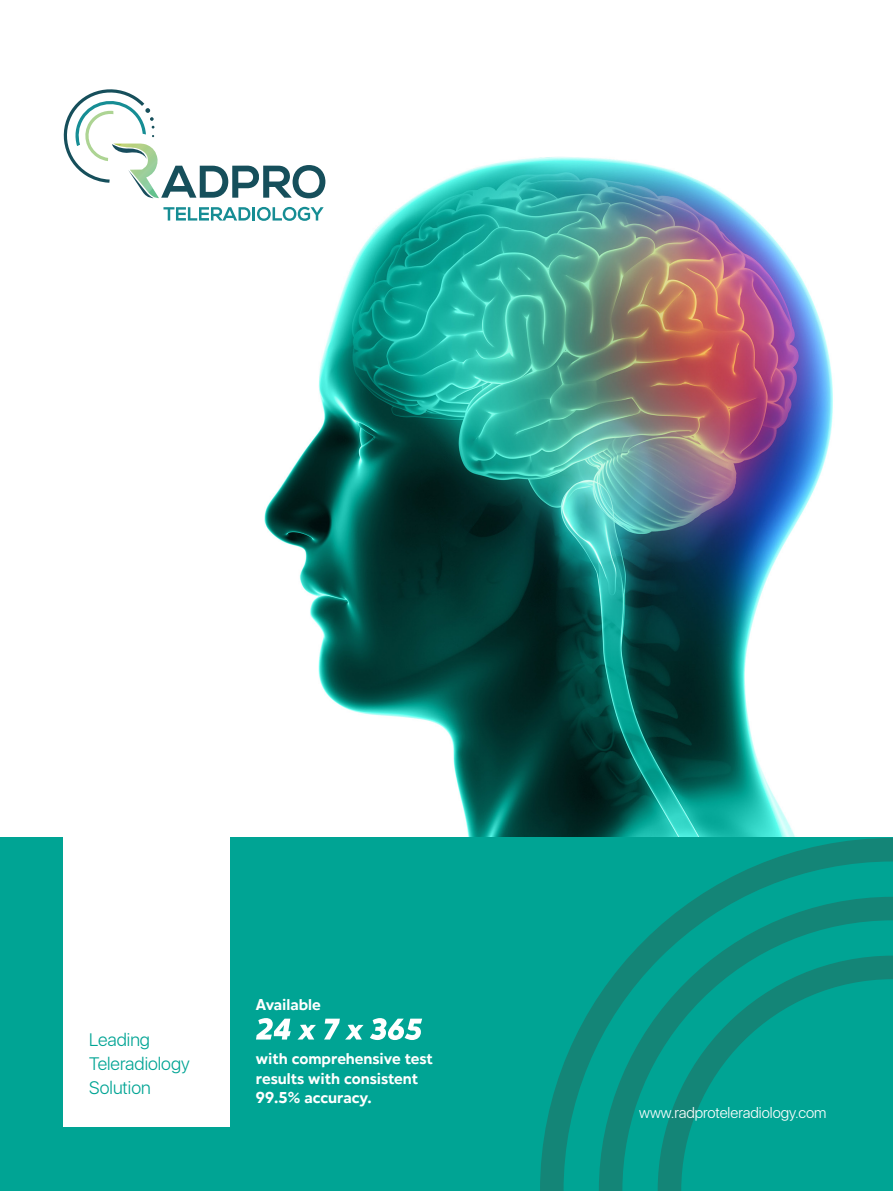
<style>
.page{position:relative;width:893px;height:1191px;background:#fff}
.page>*{position:absolute;margin:0;border:0;box-sizing:border-box;transform-origin:0 0}
.Paragraph_Large{font:300 18px/24px "SFUI Display";color:#00a494}
.t1{font:700 16.5px/19.8px "Hartwell";letter-spacing:-.005em;color:#fff}
.t2{font:300 15px "SFUI Display";color:#fff}
</style>
<div class="page">
<img style="left:0;top:156px;width:893px;height:682px">
<div style="left:0;top:838px;width:893px;height:353px;background:#00a494"></div>
<svg style="left:540px;top:838px;width:353px;height:353px"></svg>
<div style="left:64px;top:678px;width:166px;height:449px;background:#fff"></div>
<svg style="left:256px;top:1018px;width:35px;height:21px"></svg>
<svg style="left:298px;top:1024px;width:18px;height:15px"></svg>
<svg style="left:324px;top:1018px;width:40px;height:21px"></svg>
<svg style="left:370px;top:1018px;width:52px;height:22px"></svg>
<svg style="left:163px;top:207px;width:161px;height:14px"></svg>
<svg style="left:57px;top:89px;width:268px;height:110px"></svg>
<p class="Paragraph_Large" style="left:89px;top:1028px;width:102px">Leading<br>Teleradiology<br>Solution</p>
<h5 class="t1" style="left:256px;top:996px;width:66px">Available</h5>
<h5 class="t1" style="left:256px;top:1050px;width:178px">with comprehensive test results with consistent<br>99.5% accuracy.</h5>
<h5 class="t2" style="left:639px;top:1102px;width:189px">www.radproteleradiology.com</h5>
</div>
